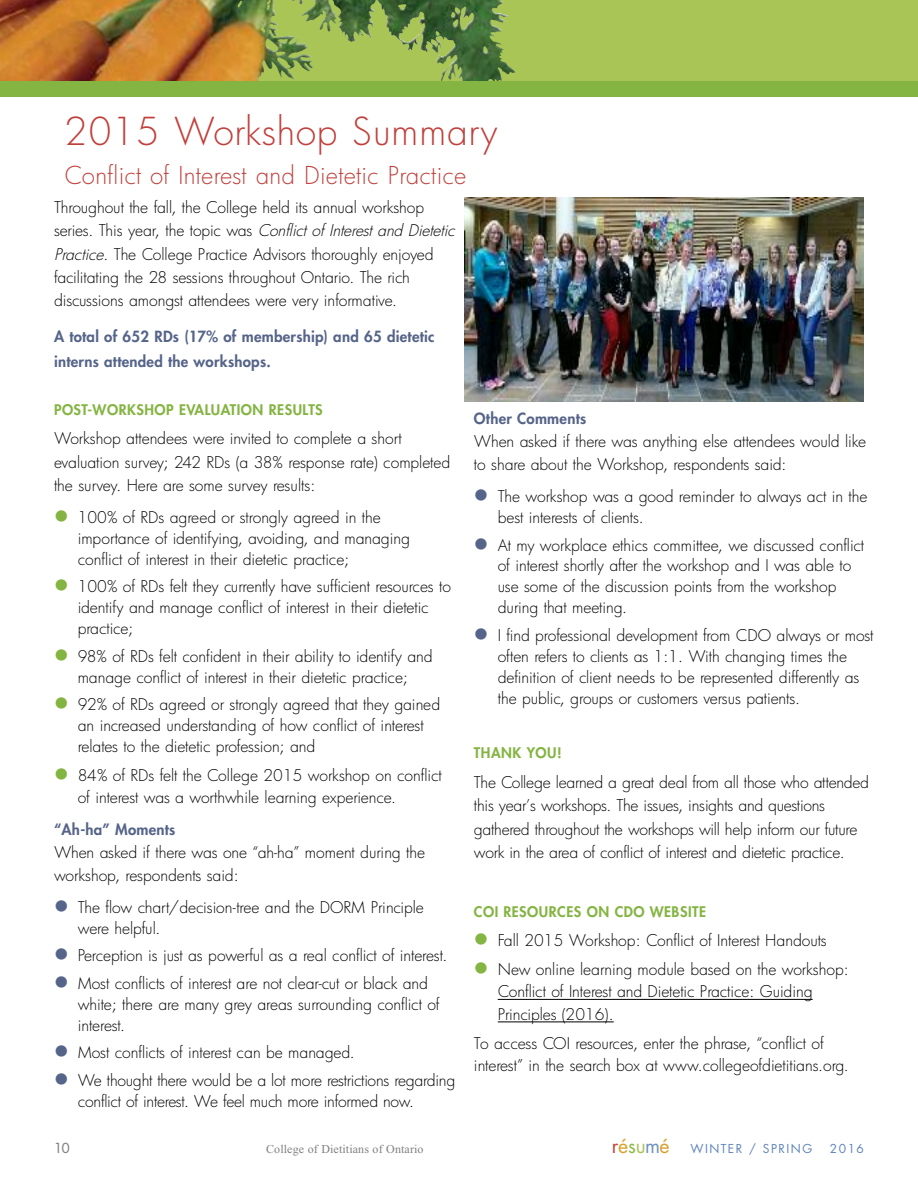
<style>
.page{position:relative;width:918px;height:1188px;background:#fff}
.page>*{position:absolute;margin:0;border:0;box-sizing:border-box;transform-origin:0 0}
.t1{font:300 37.5px "Futura";letter-spacing:.02em;color:#c1403b}
.t2{font:300 24px "Futura";letter-spacing:.01em;color:#c1403b}
.t3{font:300 15.75px/21px "Futura";letter-spacing:-.005em;color:#000}
.t4{font:800 15px/24.8px "Futura";letter-spacing:.015em;color:#556489}
.t5{font:800 14.25px "Futura";letter-spacing:.035em;color:#84b442}
.t6{font:500 13.5px "Futura";color:#808080}
.t7{font:12px "Times New Roman";letter-spacing:.01em;color:#808080}
.t8{font:12px "Futura";letter-spacing:.125em;color:#6084bb}
.s1{font-style:italic}
.s2{color:#84b442}
.s3{color:#556489}
.s4{font-size:19.5px;color:#c1403b}
.s5{font-size:19.5px;color:#d9a02d}
.s6{font-size:19.5px;color:#8ab74b}
.s7{font-size:19.5px;color:#a8c556}
.s8{font-size:19.5px;color:#6f90c2}
</style>
<div class="page">
<svg style="left:0;top:0;width:913px;height:82px;background:#a3a547"></svg>
<img style="left:454px;top:0;width:62px;height:82px">
<div style="left:0;top:82px;width:918px;height:15px;background:#84b442"></div>
<div style="left:913px;top:0;width:5px;height:84px;background:#a8c556"></div>
<div style="left:911px;top:82px;width:7px;height:15px;background:#84b442"></div>
<hr style="left:498px;top:999px;width:315px;height:1px;background:#000">
<hr style="left:498px;top:1022px;width:116px;height:1px;background:#000">
<img style="left:465px;top:198px;width:399px;height:204px">
<h1 class="t1" style="left:64px;top:110px;width:435px">2015 Workshop Summary</h1>
<h2 class="t2" style="left:64px;top:161px;width:403px">Conflict of Interest and Dietetic Practice</h2>
<p class="t3" style="left:54px;top:196px;width:407px;line-height:23.2px">Throughout the fall, the College held its annual workshop series. This year, the topic was <span class="s1">ConflictofInterestandDietetic Practice</span>. The College Practice Advisors thoroughly enjoyed facilitating the 28 sessions throughout Ontario. The rich discussions amongst attendees were very informative.</p>
<p class="t4" style="left:54px;top:324px;width:382px">A total of 652 RDs (17% of membership) and 65 dietetic interns attended the workshops.</p>
<p class="t5" style="left:54px;top:400px;width:270px">POST-WORKSHOP EVALUATION RESULTS</p>
<p class="t3" style="left:54px;top:427px;width:398px;line-height:23.2px">Workshop attendees were invited to complete a short evaluation survey; 242 RDs (a 38% response rate) completed the survey. Here are some survey results:</p>
<p class="t3" style="left:78px;top:507px;width:334px;text-indent:-24px"><span class="s2">●</span> 100% of RDs agreed or strongly agreed in the importance of identifying, avoiding, and managing conflict of interest in their dietetic practice;</p>
<p class="t3" style="left:78px;top:576px;width:375px;text-indent:-24px"><span class="s2">●</span> 100% of RDs felt they currently have sufficient resources to identify and manage conflict of interest in their dietetic practice;</p>
<p class="t3" style="left:54px;top:646px;width:380px;text-align:center"><span class="s2">●</span> 98% of RDs felt confident in their ability to identify and manage conflict of interest in their dietetic practice;</p>
<p class="t3" style="left:78px;top:694px;width:364px;text-indent:-24px"><span class="s2">●</span> 92% of RDs agreed or strongly agreed that they gained an increased understanding of how conflict of interest relates to the dietetic profession; and</p>
<p class="t3" style="left:78px;top:764px;width:365px;line-height:22.5px;text-indent:-24px"><span class="s2">●</span> 84% of RDs felt the College 2015 workshop on conflict of interest was a worthwhile learning experience.</p>
<p class="t4" style="left:54px;top:817px;width:123px">“Ah-ha” Moments</p>
<p class="t3" style="left:54px;top:841px;width:373px;line-height:23.2px">When asked if there was one “ah-ha” moment during the workshop, respondents said:</p>
<p class="t3" style="left:78px;top:897px;width:348px;text-indent:-24px"><span class="s3">●</span> The flow chart/decision-tree and the DORM Principle were helpful.</p>
<p class="t3" style="left:54px;top:946px;width:395px"><span class="s3">●</span> Perception is just as powerful as a real conflict of interest.</p>
<p class="t3" style="left:78px;top:973px;width:363px;text-indent:-24px"><span class="s3">●</span> Most conflicts of interest are not clear-cut or black and white; there are many grey areas surrounding conflict of interest.</p>
<p class="t3" style="left:54px;top:1043px;width:302px"><span class="s3">●</span> Most conflicts of interest can be managed.</p>
<p class="t3" style="left:78px;top:1070px;width:379px;text-indent:-24px"><span class="s3">●</span> We thought there would be a lot more restrictions regarding conflict of interest. We feel much more informed now.</p>
<p class="t4" style="left:474px;top:406px;width:114px">Other Comments</p>
<p class="t3" style="left:474px;top:430px;width:394px;line-height:23.2px">When asked if there was anything else attendees would like to share about the Workshop, respondents said:</p>
<p class="t3" style="left:498px;top:486px;width:371px;text-indent:-24px"><span class="s3">●</span> The workshop was a good reminder to always act in the best interests of clients.</p>
<p class="t3" style="left:498px;top:535px;width:368px;text-indent:-24px"><span class="s3">●</span> At my workplace ethics committee, we discussed conflict of interest shortly after the workshop and I was able to use some of the discussion points from the workshop during that meeting.</p>
<p class="t3" style="left:498px;top:625px;width:377px;text-indent:-24px"><span class="s3">●</span> I find professional development from CDO always or most often refers to clients as 1:1. With changing times the definition of client needs to be represented differently as the public, groups or customers versus patients.</p>
<p class="t5" style="left:474px;top:744px;width:89px">THANK YOU!</p>
<p class="t3" style="left:474px;top:771px;width:397px;line-height:23.2px">The College learned a great deal from all those who attended this year’s workshops. The issues, insights and questions gathered throughout the workshops will help inform our future work in the area of conflict of interest and dietetic practice.</p>
<p class="t5" style="left:474px;top:902px;width:234px">COI RESOURCES ON CDO WEBSITE</p>
<p class="t3" style="left:474px;top:930px;width:354px"><span class="s2">●</span> Fall 2015 Workshop: Conflict of Interest Handouts</p>
<p class="t3" style="left:498px;top:958px;width:353px;line-height:22.5px;text-indent:-24px"><span class="s2">●</span> New online learning module based on the workshop:<br>Conflict of Interest and Dietetic Practice: Guiding<br>Principles (2016).</p>
<p class="t3" style="left:474px;top:1032px;width:376px;line-height:22.5px">To access COI resources, enter the phrase, “conflict of interest” in the search box at www.collegeofdietitians.org.</p>
<p class="t6" style="left:54px;top:1140px;width:17px">10</p>
<p class="t7" style="left:266px;top:1141px;width:159px">College of Dietitians of Ontario</p>
<p class="t8" style="left:612px;top:1140px;width:202px"><span class="s4">r</span><span class="s5">é</span><span class="s6">s</span><span class="s7">u</span><span class="s8">m</span><span class="s5">é</span> WINTER / SPRING</p>
<p class="t8" style="left:830px;top:1140px;width:36px">2016</p>
</div>
